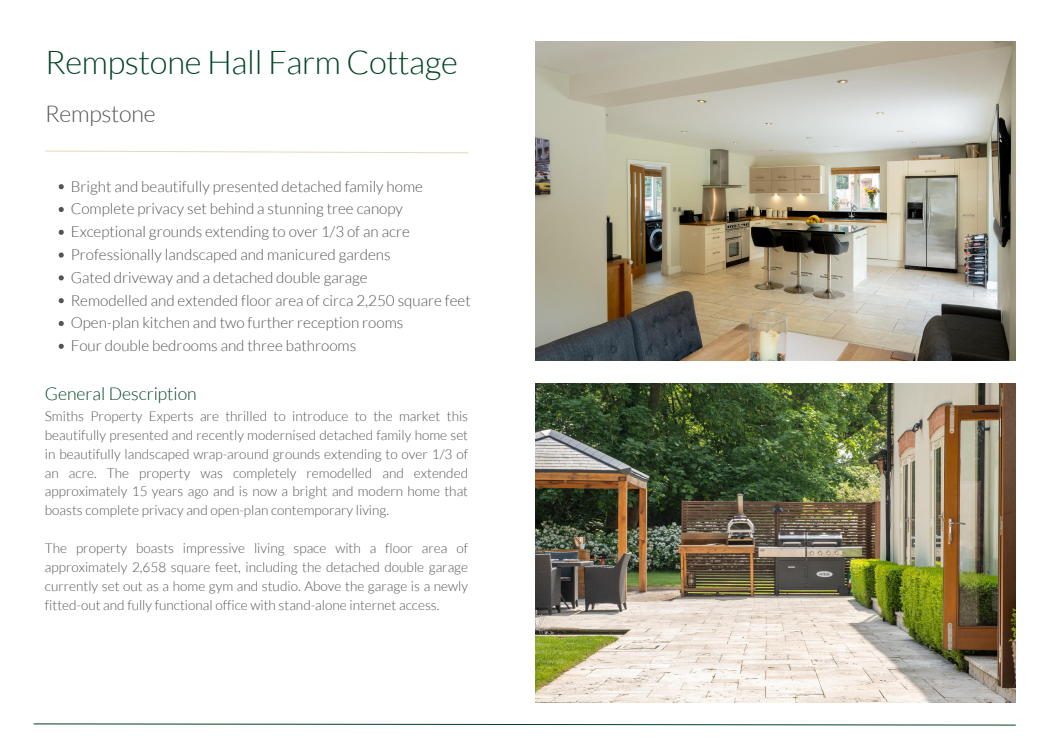
<style>
.page{position:relative;width:1053px;height:744px;background:#fff}
.page>*{position:absolute;margin:0;border:0;box-sizing:border-box;transform-origin:0 0}
.t1{font:300 32.8px "Lato";letter-spacing:-.01em;color:#004324}
.t2{font:300 23.2px "Lato";letter-spacing:-.01em;color:#545454}
.t3{font:300 17.6px "Lato";color:#004324}
.t4{font:300 15.2px/22.8px "Lato";color:#545454}
.t5{font:300 13.6px/18.9px "Lato";color:#545454;text-align:justify}
</style>
<div class="page">
<svg style="left:45px;top:150px;width:424px;height:3px"></svg>
<svg style="left:33px;top:723px;width:983px;height:3px"></svg>
<svg style="left:59px;top:184px;width:5px;height:5px"></svg>
<svg style="left:59px;top:207px;width:5px;height:5px"></svg>
<svg style="left:59px;top:230px;width:5px;height:5px"></svg>
<svg style="left:59px;top:253px;width:5px;height:5px"></svg>
<svg style="left:59px;top:275px;width:5px;height:5px"></svg>
<svg style="left:59px;top:298px;width:5px;height:5px"></svg>
<svg style="left:59px;top:321px;width:5px;height:5px"></svg>
<svg style="left:59px;top:344px;width:5px;height:5px"></svg>
<img style="left:535px;top:41px;width:479px;height:320px">
<img style="left:535px;top:383px;width:479px;height:320px">
<h1 class="t1" style="left:45px;top:41px;width:414px">Rempstone Hall Farm Cottage</h1>
<h2 class="t2" style="left:45px;top:99px;width:112px">Rempstone</h2>
<p class="t4" style="left:71px;top:174px;width:401px">Bright and beautifully presented detached family home Complete privacy set behind a stunning tree canopy Exceptional grounds extending to over 1/3 of an acre Professionally landscaped and manicured gardens<br>Gated driveway and a detached double garage<br>Remodelled and extended floor area of circa 2,250 square feet Open-plan kitchen and two further reception rooms<br>Four double bedrooms and three bathrooms</p>
<p class="t3" style="left:45px;top:383px;width:153px">General Description</p>
<p class="t5" style="left:45px;top:406px;width:424px">Smiths Property Experts are thrilled to introduce to the market this beautifully presented and recently modernised detached family home set in beautifully landscaped wrap-around grounds extending to over 1/3 of an acre. The property was completely remodelled and extended approximately 15 years ago and is now a bright and modern home that boasts complete privacy and open-plan contemporary living.</p>
<p class="t5" style="left:45px;top:538px;width:424px">The property boasts impressive living space with a floor area of approximately 2,658 square feet, including the detached double garage currently set out as a home gym and studio. Above the garage is a newly fitted-out and fully functional office with stand-alone internet access.</p>
</div>
